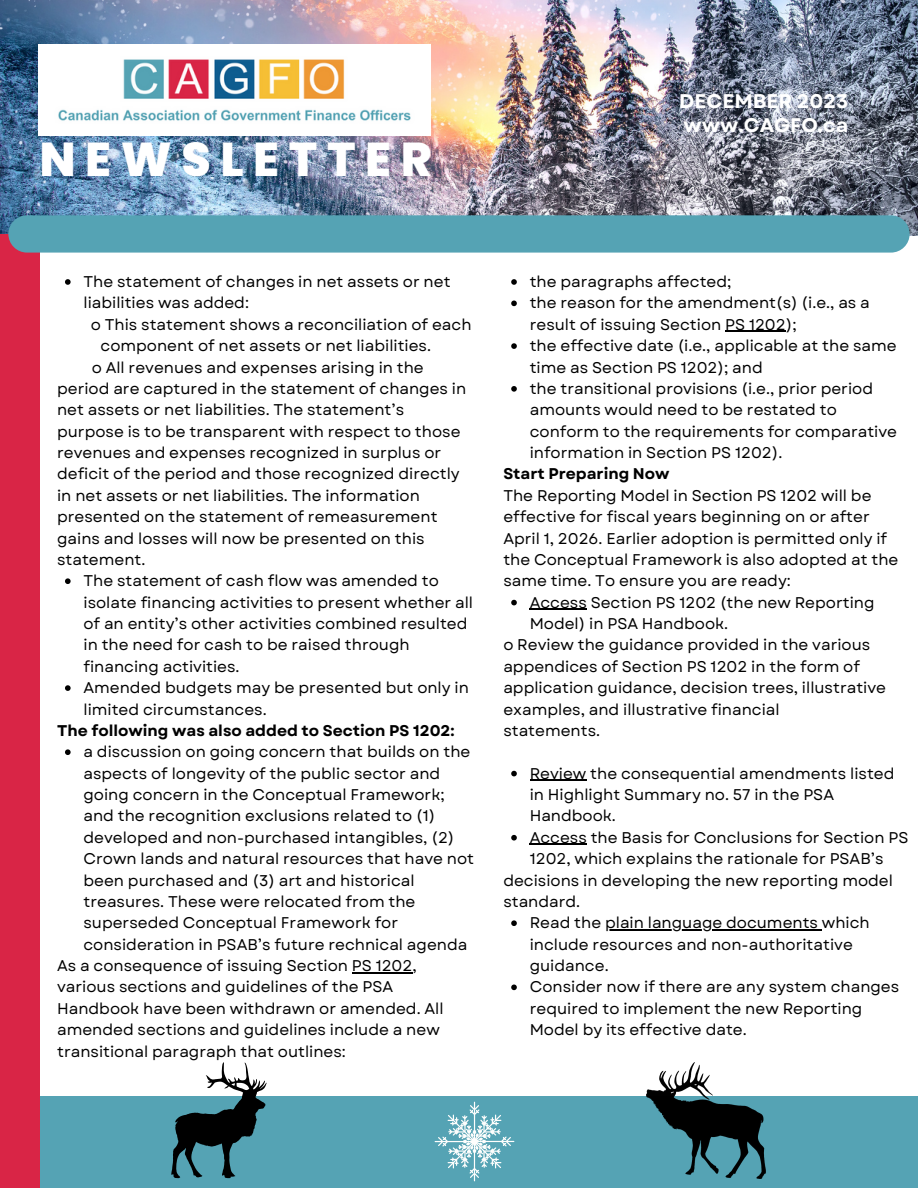
<style>
.page{position:relative;width:918px;height:1188px;background:#fff}
.page>*{position:absolute;margin:0;border:0;box-sizing:border-box;transform-origin:0 0}
.t1{font:800 47.4px "Poppins";letter-spacing:.2em;color:#fff}
.t2{font:700 19.8px "Garet";color:#fff}
.t3{font:15.45px/21.3px "Garet";color:#000}
.t4{font:700 15.45px "Garet";color:#000}
</style>
<div class="page">
<img style="left:0;top:0;width:918px;height:235px">
<div style="left:0;top:1096px;width:918px;height:92px;background:#55a3b4"></div>
<div style="left:0;top:234px;width:39px;height:954px;background:#d92546"></div>
<div style="left:8px;top:215px;width:902px;height:38px;background:#55a3b4;border-radius:19px"></div>
<img style="left:39px;top:45px;width:391px;height:91px">
<svg style="left:435px;top:1102px;width:79px;height:79px"></svg>
<img style="left:647px;top:1062px;width:119px;height:116px">
<svg style="left:171px;top:1062px;width:96px;height:116px"></svg>
<svg style="left:65px;top:279px;width:6px;height:6px"></svg>
<svg style="left:65px;top:578px;width:6px;height:6px"></svg>
<svg style="left:65px;top:685px;width:6px;height:6px"></svg>
<svg style="left:65px;top:749px;width:6px;height:6px"></svg>
<hr style="left:352px;top:972px;width:60px;height:1px;background:#000">
<svg style="left:511px;top:279px;width:6px;height:6px"></svg>
<svg style="left:511px;top:301px;width:6px;height:5px"></svg>
<hr style="left:725px;top:331px;width:61px;height:1px;background:#000">
<svg style="left:511px;top:343px;width:6px;height:6px"></svg>
<svg style="left:511px;top:386px;width:6px;height:6px"></svg>
<svg style="left:511px;top:600px;width:6px;height:5px"></svg>
<hr style="left:530px;top:609px;width:57px;height:1px;background:#000">
<svg style="left:511px;top:771px;width:6px;height:5px"></svg>
<hr style="left:530px;top:780px;width:56px;height:1px;background:#000">
<svg style="left:511px;top:835px;width:6px;height:6px"></svg>
<hr style="left:530px;top:844px;width:57px;height:1px;background:#000">
<svg style="left:511px;top:920px;width:6px;height:6px"></svg>
<hr style="left:605px;top:929px;width:217px;height:2px;background:#000">
<svg style="left:511px;top:985px;width:6px;height:5px"></svg>
<p class="t1" style="left:39px;top:126px;width:394px">NEWSLETTER</p>
<p class="t2" style="left:679px;top:87px;width:171px">DECEMBER 2023</p>
<p class="t2" style="left:684px;top:110px;width:166px">www.CAGFO.ca</p>
<p class="t3" style="left:84px;top:271px;width:369px">The statement of changes in net assets or net liabilities was added:</p>
<p class="t3" style="left:101px;top:314px;width:373px;text-indent:-10px">o This statement shows a reconciliation of each component of net assets or net liabilities.</p>
<p class="t3" style="left:57px;top:357px;width:411px;text-align:center">o All revenues and expenses arising in the<br>period are captured in the statement of changes in</p>
<p class="t3" style="left:57px;top:399px;width:405px">net assets or net liabilities. The statement’s purpose is to be transparent with respect to those revenues and expenses recognized in surplus or deficit of the period and those recognized directly in net assets or net liabilities. The information presented on the statement of remeasurement gains and losses will now be presented on this statement.</p>
<p class="t3" style="left:84px;top:570px;width:391px">The statement of cash flow was amended to isolate financing activities to present whether all of an entity’s other activities combined resulted in the need for cash to be raised through financing activities.</p>
<p class="t3" style="left:84px;top:677px;width:387px">Amended budgets may be presented but only in limited circumstances.</p>
<p class="t4" style="left:57px;top:719px;width:399px">The following was also added to Section PS 1202:</p>
<p class="t3" style="left:84px;top:741px;width:392px">a discussion on going concern that builds on the aspects of longevity of the public sector and going concern in the Conceptual Framework; and the recognition exclusions related to (1) developed and non-purchased intangibles, (2)<br>Crown lands and natural resources that have not been purchased and (3) art and historical treasures. These were relocated from the superseded Conceptual Framework for consideration in PSAB’s future rechnical agenda</p>
<p class="t3" style="left:57px;top:955px;width:388px">As a consequence of issuing Section PS 1202, various sections and guidelines of the PSA Handbook have been withdrawn or amended. All amended sections and guidelines include a new transitional paragraph that outlines:</p>
<p class="t3" style="left:530px;top:271px;width:203px">the paragraphs affected;</p>
<p class="t3" style="left:530px;top:292px;width:342px">the reason for the amendment(s) (i.e., as a result of issuing Section PS 1202);</p>
<p class="t3" style="left:530px;top:335px;width:368px">the effective date (i.e., applicable at the same time as Section PS 1202); and</p>
<p class="t3" style="left:530px;top:378px;width:369px">the transitional provisions (i.e., prior period amounts would need to be restated to conform to the requirements for comparative information in Section PS 1202).</p>
<p class="t4" style="left:503px;top:463px;width:168px">Start Preparing Now</p>
<p class="t3" style="left:503px;top:485px;width:397px">The Reporting Model in Section PS 1202 will be effective for fiscal years beginning on or after April 1, 2026. Earlier adoption is permitted only if the Conceptual Framework is also adopted at the same time. To ensure you are ready:</p>
<p class="t3" style="left:530px;top:592px;width:346px">Access Section PS 1202 (the new Reporting<br>Model) in PSA Handbook.</p>
<p class="t3" style="left:503px;top:634px;width:368px">o Review the guidance provided in the various appendices of Section PS 1202 in the form of</p>
<p class="t3" style="left:503px;top:677px;width:384px">application guidance, decision trees, illustrative examples, and illustrative financial</p>
<p class="t3" style="left:503px;top:720px;width:98px">statements.</p>
<p class="t3" style="left:530px;top:763px;width:366px">Review the consequential amendments listed in Highlight Summary no. 57 in the PSA<br>Handbook.</p>
<p class="t3" style="left:530px;top:827px;width:380px">Access the Basis for Conclusions for Section PS<br>1202, which explains the rationale for PSAB’s</p>
<p class="t3" style="left:503px;top:870px;width:391px">decisions in developing the new reporting model standard.</p>
<p class="t3" style="left:530px;top:912px;width:342px">Read the plain language documents which include resources and non-authoritative guidance.</p>
<p class="t3" style="left:530px;top:976px;width:371px">Consider now if there are any system changes required to implement the new Reporting<br>Model by its effective date.</p>
</div>
